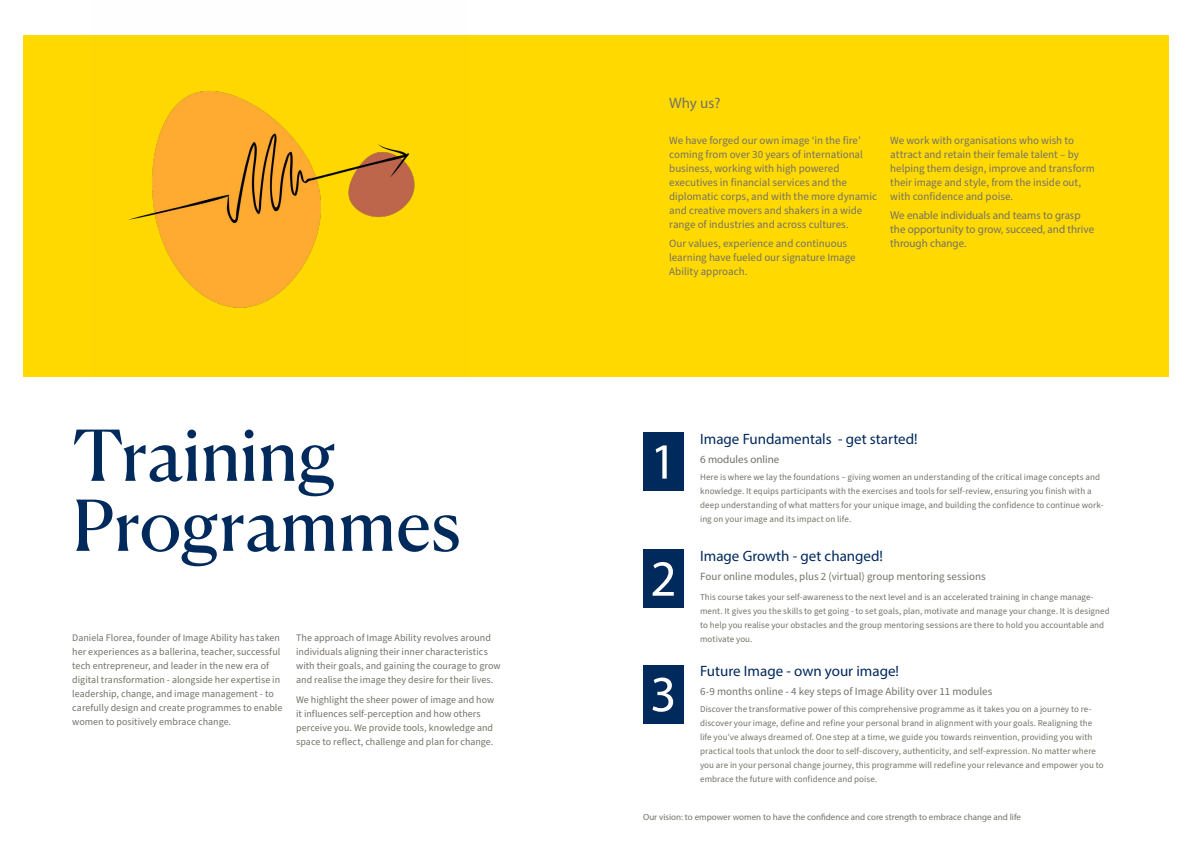
<style>
.page{position:relative;width:1191px;height:842px;background:#fff}
.page>*{position:absolute;margin:0;border:0;box-sizing:border-box;transform-origin:0 0}
.t1{font:70px/70px "Canela Deck Trial";letter-spacing:-.005em;color:#00295c}
.t2{font:51px "Myriad Pro";color:#fff}
.t3{font:15px "Myriad Pro";color:#00295c}
.t4{font:15px "Myriad Pro";color:#747268}
.t5{font:11.3px/14px "Myriad Pro";color:#747268}
.t6{font:11px/14px "Source Sans Pro";letter-spacing:-.005em;color:#747268}
.t7{font:11px "Myriad Pro";color:#747268}
.t8{font:10px/14px "Source Sans Pro";color:#747268}
.t9{font:9px/14px "Source Sans Pro";letter-spacing:.005em;color:#747268}
.t10{font:9px "Myriad Pro";color:#747268}
</style>
<div class="page">
<div style="left:23px;top:35px;width:1145px;height:342px;background:#ffd900"></div>
<div style="left:643px;top:432px;width:40px;height:58px;background:#00295c"></div>
<div style="left:643px;top:549px;width:40px;height:58px;background:#00295c"></div>
<div style="left:643px;top:665px;width:40px;height:58px;background:#00295c"></div>
<img style="left:129px;top:90px;width:286px;height:218px">
<h1 class="t1" style="left:72px;top:426px;width:390px">Training<br>Programmes</h1>
<p class="t8" style="left:72px;top:631px;width:212px">Daniela Florea, founder of Image Ability has taken her experiences as a ballerina, teacher, successful tech entrepreneur, and leader in the new era of digital transformation - alongside her expertise in leadership, change, and image management - to carefully design and create programmes to enable women to positively embrace change.</p>
<p class="t8" style="left:296px;top:631px;width:206px">The approach of Image Ability revolves around individuals aligning their inner characteristics with their goals, and gaining the courage to grow and realise the image they desire for their lives.</p>
<p class="t8" style="left:296px;top:693px;width:200px">We highlight the sheer power of image and how it influences self-perception and how others perceive you. We provide tools, knowledge and space to reflect, challenge and plan for change.</p>
<h3 class="t4" style="left:669px;top:94px;width:53px">Why us?</h3>
<p class="t6" style="left:669px;top:133px;width:209px">We have forged our own image ‘in the fire’ coming from over 30 years of international business, working with high powered executives in financial services and the diplomatic corps, and with the more dynamic and creative movers and shakers in a wide range of industries and across cultures.</p>
<p class="t6" style="left:669px;top:237px;width:188px">Our values, experience and continuous learning have fueled our signature Image<br>Ability approach.</p>
<p class="t6" style="left:890px;top:133px;width:206px">We work with organisations who wish to attract and retain their female talent – by helping them design, improve and transform their image and style, from the inside out, with confidence and poise.</p>
<p class="t5" style="left:890px;top:208px;width:205px">We enable individuals and teams to grasp the opportunity to grow, succeed, and thrive through change.</p>
<h2 class="t2" style="left:650px;top:430px;width:28px">1</h2>
<h2 class="t2" style="left:650px;top:547px;width:28px">2</h2>
<h2 class="t2" style="left:650px;top:663px;width:28px">3</h2>
<h3 class="t3" style="left:700px;top:430px;width:219px">Image Fundamentals - get started!</h3>
<p class="t7" style="left:700px;top:452px;width:81px">6 modules online</p>
<p class="t9" style="left:700px;top:470px;width:405px">Here is where we lay the foundations – giving women an understanding of the critical image concepts and knowledge. It equips participants with the exercises and tools for self-review, ensuring you finish with a deep understanding of what matters for your unique image, and building the confidence to continue work&shy;ing on your image and its impact on life.</p>
<h3 class="t3" style="left:700px;top:547px;width:184px">Image Growth - get changed!</h3>
<p class="t6" style="left:700px;top:570px;width:287px">Four online modules, plus 2 (virtual) group mentoring sessions</p>
<p class="t9" style="left:700px;top:590px;width:411px">This course takes your self-awareness to the next level and is an accelerated training in change manage&shy;ment. It gives you the skills to get going - to set goals, plan, motivate and manage your change. It is designed to help you realise your obstacles and the group mentoring sessions are there to hold you accountable and motivate you.</p>
<h3 class="t3" style="left:700px;top:662px;width:200px">Future Image - own your image!</h3>
<p class="t6" style="left:700px;top:685px;width:294px">6-9 months online - 4 key steps of Image Ability over 11 modules</p>
<p class="t9" style="left:700px;top:702px;width:405px">Discover the transformative power of this comprehensive programme as it takes you on a journey to re&shy;discover your image, define and refine your personal brand in alignment with your goals. Realigning the life you’ve always dreamed of. One step at a time, we guide you towards reinvention, providing you with practical tools that unlock the door to self-discovery, authenticity, and self-expression. No matter where you are in your personal change journey, this programme will redefine your relevance and empower you to embrace the future with confidence and poise.</p>
<p class="t10" style="left:643px;top:811px;width:379px">Our vision: to empower women to have the confidence and core strength to embrace change and life</p>
</div>
